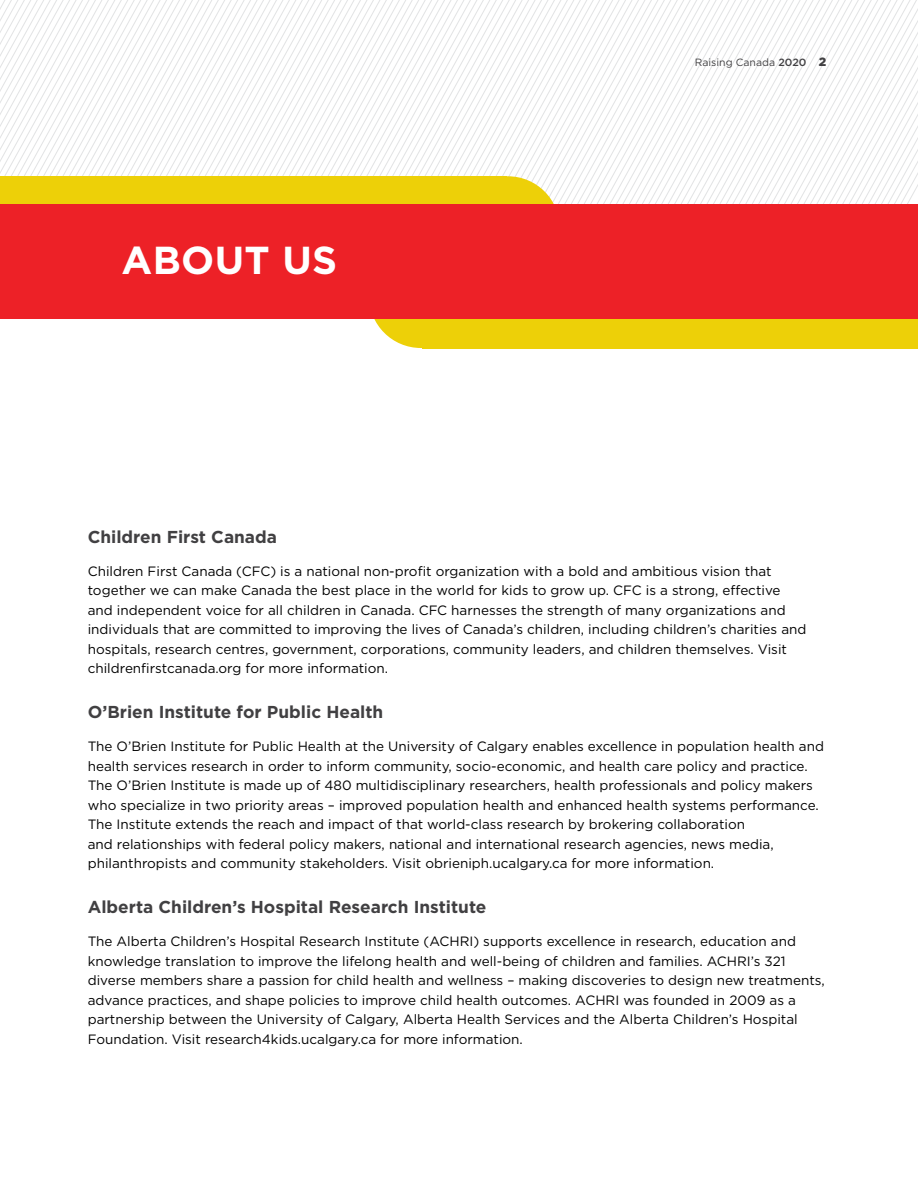
<style>
.page{position:relative;width:918px;height:1188px;background:#fff}
.page>*{position:absolute;margin:0;border:0;box-sizing:border-box;transform-origin:0 0}
.Section_Head{font:700 39px "Gotham HTF";letter-spacing:.01em;color:#fff}
.Subhead_2{font:700 17.25px "Gotham HTF";color:#414042}
.body_acknow_section{font:13.5px/19.5px "Gotham HTF";color:#000}
.t1{font:10.5px "Gotham HTF";color:#414042}
.s1{font-weight:500}
.s2{font-weight:900;font-size:12px}
</style>
<div class="page">
<svg style="left:332px;top:0;width:586px;height:204px"></svg>
<div style="left:369px;top:244px;width:104px;height:104px;background:#edd008;border-radius:50%"></div>
<div style="left:422px;top:290px;width:496px;height:58px;background:#edd008"></div>
<div style="left:456px;top:176px;width:104px;height:104px;background:#edd008;border-radius:50%"></div>
<div style="left:0;top:176px;width:507px;height:58px;background:#edd008"></div>
<div style="left:0;top:204px;width:918px;height:115px;background:#ed2127"></div>
<p class="Section_Head" style="left:122px;top:238px;width:217px">ABOUT US</p>
<p class="t1" style="left:695px;top:57px;width:133px">Raising Canada <span class="s1">2020</span> <span class="s2">2</span></p>
<p class="Subhead_2" style="left:88px;top:527px;width:191px">Children First Canada</p>
<p class="body_acknow_section" style="left:88px;top:561px;width:720px">Children First Canada (CFC) is a national non-profit organization with a bold and ambitious vision that together we can make Canada the best place in the world for kids to grow up. CFC is a strong, effective and independent voice for all children in Canada. CFC harnesses the strength of many organizations and individuals that are committed to improving the lives of Canada’s children, including children’s charities and hospitals, research centres, government, corporations, community leaders, and children themselves. Visit childrenfirstcanada.org for more information.</p>
<p class="Subhead_2" style="left:88px;top:702px;width:297px">O’Brien Institute for Public Health</p>
<p class="body_acknow_section" style="left:88px;top:736px;width:738px">The O’Brien Institute for Public Health at the University of Calgary enables excellence in population health and health services research in order to inform community, socio-economic, and health care policy and practice.<br>The O’Brien Institute is made up of 480 multidisciplinary researchers, health professionals and policy makers who specialize in two priority areas – improved population health and enhanced health systems performance.<br>The Institute extends the reach and impact of that world-class research by brokering collaboration<br>and relationships with federal policy makers, national and international research agencies, news media, philanthropists and community stakeholders. Visit obrieniph.ucalgary.ca for more information.</p>
<p class="Subhead_2" style="left:88px;top:897px;width:400px">Alberta Children’s Hospital Research Institute</p>
<p class="body_acknow_section" style="left:88px;top:931px;width:739px">The Alberta Children’s Hospital Research Institute (ACHRI) supports excellence in research, education and knowledge translation to improve the lifelong health and well-being of children and families. ACHRI’s 321 diverse members share a passion for child health and wellness – making discoveries to design new treatments, advance practices, and shape policies to improve child health outcomes. ACHRI was founded in 2009 as a partnership between the University of Calgary, Alberta Health Services and the Alberta Children’s Hospital Foundation. Visit research4kids.ucalgary.ca for more information.</p>
</div>
